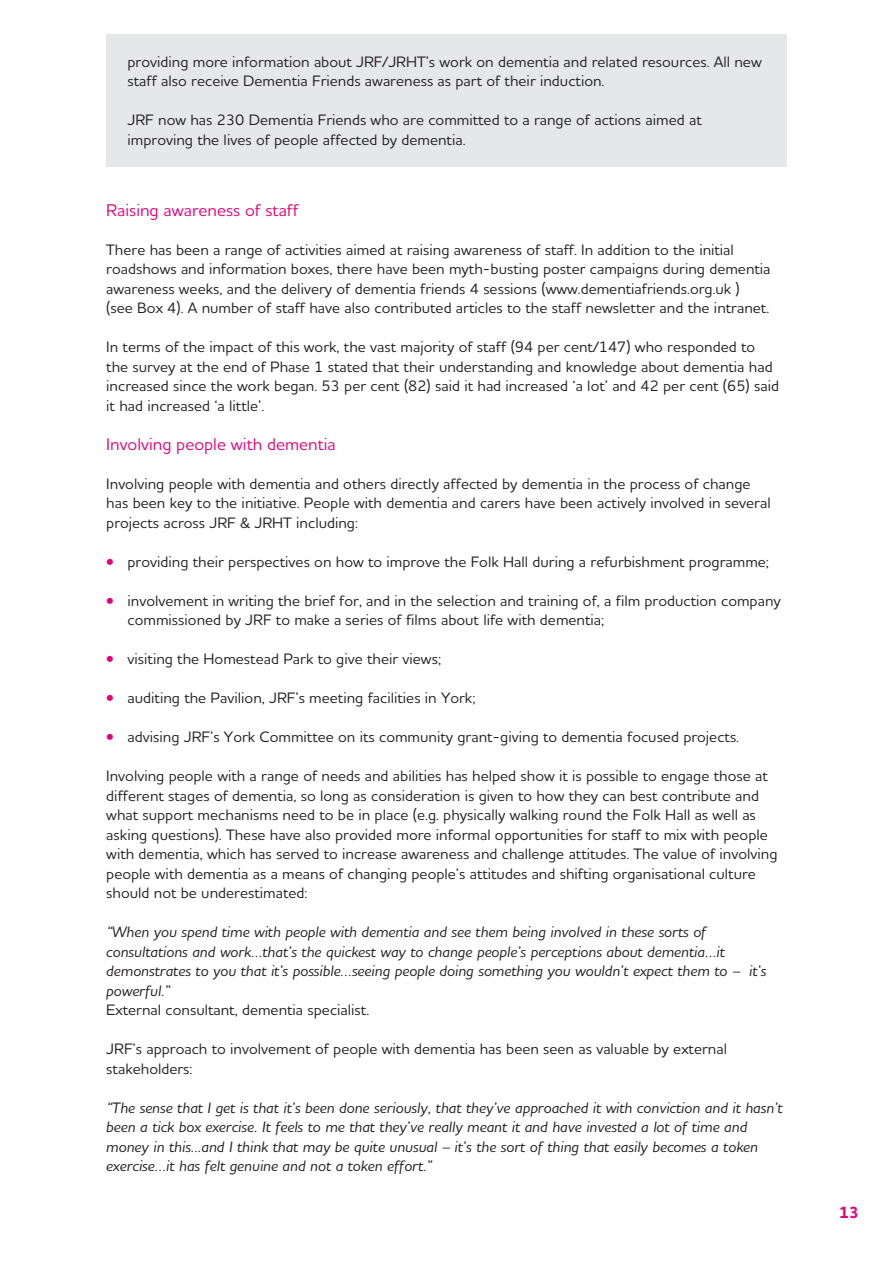
<style>
.page{position:relative;width:893px;height:1263px;background:#fff}
.page>*{position:absolute;margin:0;border:0;box-sizing:border-box;transform-origin:0 0}
.Sub_head_B{font:500 17.25px "Houschka Alt Pro";color:#e40278}
.t1{font:700 16.5px "Houschka Alt Pro";color:#e40278}
.Body_no_space_afte{font:500 15.3px/19.5px "Houschka Alt Pro";color:#231f20}
.Body_no_space_afte-2{font:italic 500 15.3px/19.5px "Houschka Alt Pro";color:#231f20}
.s1{font-weight:700;font-size:15px;color:#e40278}
</style>
<div class="page">
<div style="left:106px;top:34px;width:681px;height:132px;background:#e6e7e9"></div>
<p class="Body_no_space_afte" style="left:128px;top:52px;width:636px">providing more information about JRF/JRHT’s work on dementia and related resources. All new staff also receive Dementia Friends awareness as part of their induction.</p>
<p class="Body_no_space_afte" style="left:128px;top:110px;width:576px">JRF now has 230 Dementia Friends who are committed to a range of actions aimed at improving the lives of people affected by dementia.</p>
<p class="Sub_head_B" style="left:106px;top:199px;width:194px">Raising awareness of staff</p>
<p class="Body_no_space_afte" style="left:106px;top:240px;width:666px">There has been a range of activities aimed at raising awareness of staff. In addition to the initial roadshows and information boxes, there have been myth-busting poster campaigns during dementia awareness weeks, and the delivery of dementia friends 4 sessions (www.dementiafriends.org.uk )<br>(see Box 4). A number of staff have also contributed articles to the staff newsletter and the intranet.</p>
<p class="Body_no_space_afte" style="left:106px;top:337px;width:674px">In terms of the impact of this work, the vast majority of staff (94 per cent/147) who responded to the survey at the end of Phase 1 stated that their understanding and knowledge about dementia had increased since the work began. 53 per cent (82) said it had increased ‘a lot’ and 42 per cent (65) said it had increased ‘a little’.</p>
<p class="Sub_head_B" style="left:106px;top:433px;width:231px">Involving people with dementia</p>
<p class="Body_no_space_afte" style="left:106px;top:474px;width:666px">Involving people with dementia and others directly affected by dementia in the process of change has been key to the initiative. People with dementia and carers have been actively involved in several projects across JRF &amp; JRHT including:</p>
<p class="Body_no_space_afte" style="left:106px;top:552px;width:664px"><span class="s1">•</span> providing their perspectives on how to improve the Folk Hall during a refurbishment programme;</p>
<p class="Body_no_space_afte" style="left:128px;top:591px;width:655px;text-indent:-21px"><span class="s1">•</span> involvement in writing the brief for, and in the selection and training of, a film production company commissioned by JRF to make a series of films about life with dementia;</p>
<p class="Body_no_space_afte" style="left:106px;top:649px;width:336px"><span class="s1">•</span> visiting the Homestead Park to give their views;</p>
<p class="Body_no_space_afte" style="left:106px;top:688px;width:371px"><span class="s1">•</span> auditing the Pavilion, JRF’s meeting facilities in York;</p>
<p class="Body_no_space_afte" style="left:106px;top:727px;width:634px"><span class="s1">•</span> advising JRF’s York Committee on its community grant-giving to dementia focused projects.</p>
<p class="Body_no_space_afte" style="left:106px;top:766px;width:673px">Involving people with a range of needs and abilities has helped show it is possible to engage those at different stages of dementia, so long as consideration is given to how they can best contribute and what support mechanisms need to be in place (e.g. physically walking round the Folk Hall as well as asking questions). These have also provided more informal opportunities for staff to mix with people with dementia, which has served to increase awareness and challenge attitudes. The value of involving people with dementia as a means of changing people’s attitudes and shifting organisational culture should not be underestimated:</p>
<p class="Body_no_space_afte-2" style="left:106px;top:922px;width:662px">“When you spend time with people with dementia and see them being involved in these sorts of consultations and work…that’s the quickest way to change people’s perceptions about dementia…it demonstrates to you that it’s possible…seeing people doing something you wouldn’t expect them to – it’s powerful.”</p>
<p class="Body_no_space_afte" style="left:106px;top:1000px;width:264px">External consultant, dementia specialist.</p>
<p class="Body_no_space_afte" style="left:106px;top:1039px;width:622px">JRF’s approach to involvement of people with dementia has been seen as valuable by external stakeholders:</p>
<p class="Body_no_space_afte-2" style="left:106px;top:1098px;width:678px">“The sense that I get is that it’s been done seriously, that they’ve approached it with conviction and it hasn’t been a tick box exercise. It feels to me that they’ve really meant it and have invested a lot of time and money in this...and I think that may be quite unusual – it’s the sort of thing that easily becomes a token exercise…it has felt genuine and not a token effort.”</p>
<p class="t1" style="left:839px;top:1202px;width:21px">13</p>
</div>
